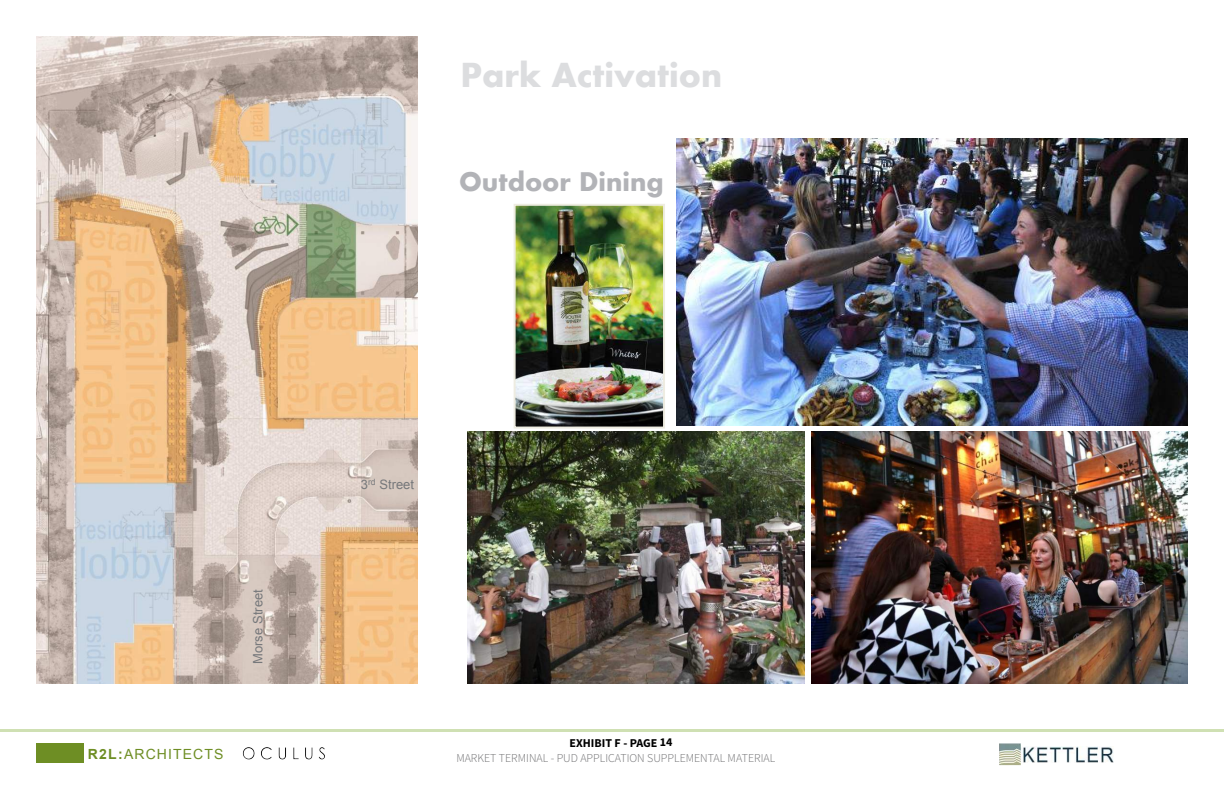
<style>
.page{position:relative;width:1224px;height:792px;background:#fff}
.page>*{position:absolute;margin:0;border:0;box-sizing:border-box;transform-origin:0 0}
.t1{font:700 36px "Aharoni";color:#dcdddf}
.t2{font:700 28px "Aharoni";color:#b2b3b7}
.t3{font:14px "Arial";letter-spacing:.08em;color:#6e8e24}
.t4{font:13px "Arial";color:#76787b}
.t5{font:300 12px "Source Sans Pro";color:#717173}
.t6{font:700 12px "Source Sans Pro";color:#000}
.s1{font-weight:700}
</style>
<div class="page">
<div style="left:36px;top:744px;width:47px;height:19px;background:#6e8e24"></div>
<hr style="left:0;top:729px;width:1224px;height:2px;background:#cfe0b3">
<img style="left:999px;top:743px;width:22px;height:23px">
<img style="left:1022px;top:747px;width:92px;height:15px">
<img style="left:243px;top:747px;width:82px;height:13px">
<img style="left:36px;top:36px;width:381px;height:648px">
<img style="left:467px;top:432px;width:338px;height:252px">
<img style="left:677px;top:138px;width:511px;height:287px">
<img style="left:517px;top:207px;width:145px;height:219px">
<div style="left:514px;top:204px;width:151px;height:225px;border:2px solid #eeece1"></div>
<img style="left:812px;top:432px;width:376px;height:252px">
<h1 class="t1" style="left:460px;top:60px;width:263px">Park Activation</h1>
<h2 class="t2" style="left:459px;top:171px;width:206px">Outdoor Dining</h2>
<p class="t4" style="left:249px;top:664px;width:76px;rotate:-90deg">Morse Street</p>
<p class="t3" style="left:88px;top:744px;width:137px"><span class="s1">R2L:</span>ARCHITECTS</p>
<p class="t4" style="left:361px;top:476px;width:55px">3<sup>rd</sup> Street</p>
<p class="t6" style="left:570px;top:735px;width:105px">EXHIBIT F - PAGE 14</p>
<p class="t5" style="left:456px;top:751px;width:320px">MARKET TERMINAL - PUD APPLICATION SUPPLEMENTAL MATERIAL</p>
</div>
